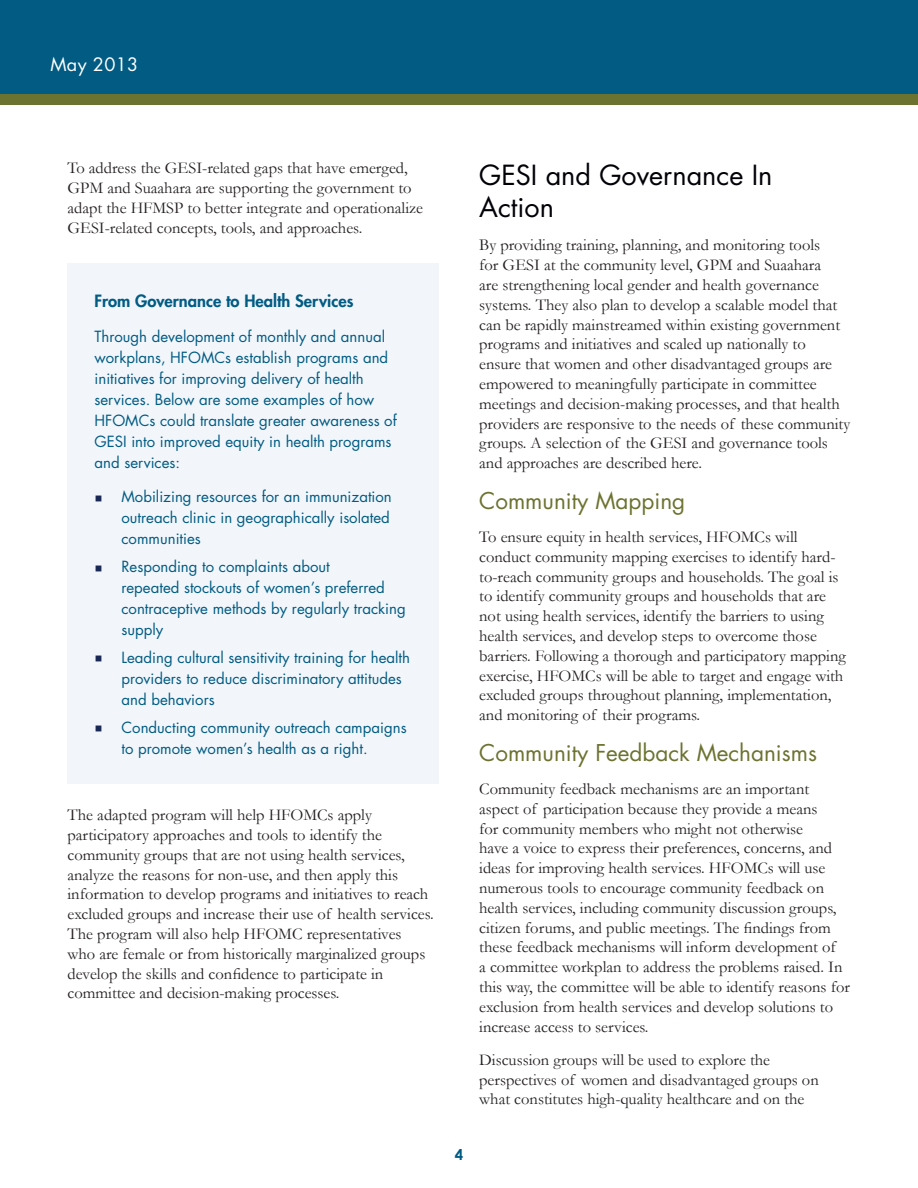
<style>
.page{position:relative;width:918px;height:1188px;background:#fff}
.page>*{position:absolute;margin:0;border:0;box-sizing:border-box;transform-origin:0 0}
.t1{font:27px/32.4px "Futura Std";color:#000006}
.Heading_2{font:22.5px "Futura Std";color:#6c7330}
.t2{font:18px "Futura Std";letter-spacing:.02em;color:#fff}
.t3{font:16.5px/19.8px "Garamond";color:#231f20}
.Callout_Box{font:800 16.5px "Futura Std";color:#015b83}
.Callout_Box-2{font:15px/21px "Futura Std";color:#015b83}
.t4{font:700 15px "Century Gothic";color:#015b83}
</style>
<div class="page">
<div style="left:0;top:0;width:918px;height:94px;background:#015b83"></div>
<div style="left:0;top:94px;width:918px;height:11px;background:#6c7330"></div>
<div style="left:68px;top:264px;width:371px;height:520px;background:#f2f6fb"></div>
<p class="t2" style="left:50px;top:53px;width:89px">May 2013</p>
<p class="t3" style="left:68px;top:158px;width:357px">To address the GESI-related gaps that have emerged, GPM and Suaahara are supporting the government to adapt the HFMSP to better integrate and operationalize GESI-related concepts, tools, and approaches.</p>
<p class="Callout_Box" style="left:94px;top:291px;width:260px">From Governance to Health Services</p>
<p class="Callout_Box-2" style="left:94px;top:326px;width:304px">Through development of monthly and annual workplans, HFOMCs establish programs and initiatives for improving delivery of health services. Below are some examples of how HFOMCs could translate greater awareness of GESI into improved equity in health programs and services:</p>
<p class="Callout_Box-2" style="left:122px;top:487px;width:272px">Mobilizing resources for an immunization outreach clinic in geographically isolated communities</p>
<p class="Callout_Box-2" style="left:122px;top:556px;width:286px">Responding to complaints about<br>repeated stockouts of women’s preferred contraceptive methods by regularly tracking supply</p>
<p class="Callout_Box-2" style="left:122px;top:647px;width:290px">Leading cultural sensitivity training for health providers to reduce discriminatory attitudes and behaviors</p>
<p class="Callout_Box-2" style="left:122px;top:717px;width:287px">Conducting community outreach campaigns to promote women’s health as a right.</p>
<p class="t3" style="left:68px;top:805px;width:368px">The adapted program will help HFOMCs apply participatory approaches and tools to identify the community groups that are not using health services, analyze the reasons for non-use, and then apply this information to develop programs and initiatives to reach excluded groups and increase their use of health services.<br>The program will also help HFOMC representatives<br>who are female or from historically marginalized groups develop the skills and confidence to participate in committee and decision-making processes.</p>
<p class="t4" style="left:455px;top:1143px;width:10px">4</p>
<p class="t1" style="left:479px;top:159px;width:295px">GESI and Governance In<br>Action</p>
<p class="t3" style="left:479px;top:235px;width:373px">By providing training, planning, and monitoring tools<br>for GESI at the community level, GPM and Suaahara<br>are strengthening local gender and health governance systems. They also plan to develop a scalable model that can be rapidly mainstreamed within existing government programs and initiatives and scaled up nationally to ensure that women and other disadvantaged groups are empowered to meaningfully participate in committee meetings and decision-making processes, and that health providers are responsive to the needs of these community groups. A selection of the GESI and governance tools and approaches are described here.</p>
<p class="Heading_2" style="left:479px;top:486px;width:208px">Community Mapping</p>
<p class="t3" style="left:479px;top:526px;width:368px">To ensure equity in health services, HFOMCs will conduct community mapping exercises to identify hard&shy;to-reach community groups and households. The goal is to identify community groups and households that are not using health services, identify the barriers to using health services, and develop steps to overcome those barriers. Following a thorough and participatory mapping exercise, HFOMCs will be able to target and engage with excluded groups throughout planning, implementation, and monitoring of their programs.</p>
<p class="Heading_2" style="left:479px;top:738px;width:339px">Community Feedback Mechanisms</p>
<p class="t3" style="left:479px;top:778px;width:372px">Community feedback mechanisms are an important aspect of participation because they provide a means<br>for community members who might not otherwise<br>have a voice to express their preferences, concerns, and ideas for improving health services. HFOMCs will use numerous tools to encourage community feedback on health services, including community discussion groups, citizen forums, and public meetings. The findings from these feedback mechanisms will inform development of<br>a committee workplan to address the problems raised. In this way, the committee will be able to identify reasons for exclusion from health services and develop solutions to increase access to services.</p>
<p class="t3" style="left:479px;top:1049px;width:341px">Discussion groups will be used to explore the perspectives of women and disadvantaged groups on what constitutes high-quality healthcare and on the</p>
</div>
